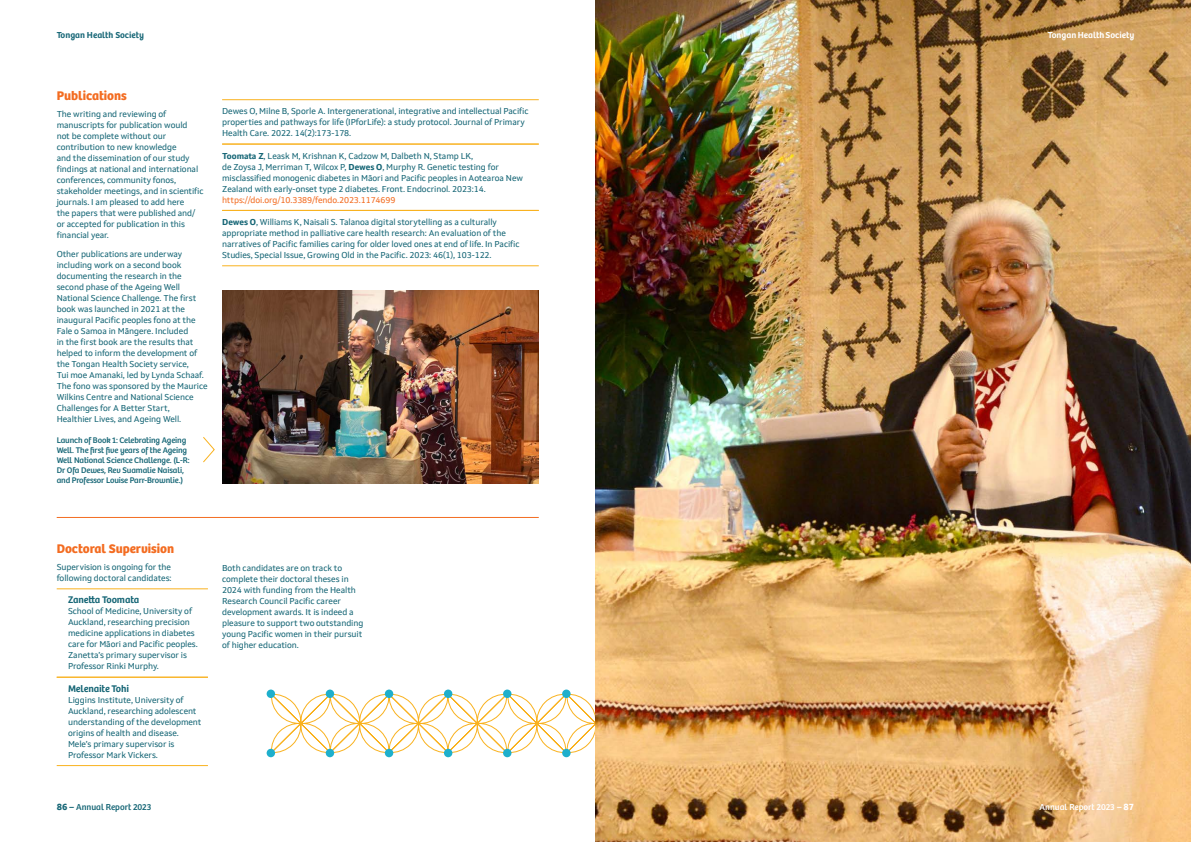
<style>
.page{position:relative;width:1191px;height:842px;background:#fff}
.page>*{position:absolute;margin:0;border:0;box-sizing:border-box;transform-origin:0 0}
.Body_Text_8_5{font:700 13px "Bree";letter-spacing:-.005em;color:#f36c21}
.t1{font:600 10px "Bree";letter-spacing:-.01em;color:#166676}
.t2{font:600 9px "Bree";color:#fff}
.t3{font:9px "Bree";color:#fff}
.t4{font:600 9px "Bree";color:#166676}
.t5{font:9px "Bree";color:#166676}
.Body_Text_8_5-2{font:8.5px/11px "Setimo";letter-spacing:-.01em;color:#166676}
.Body_8_5_lines{font:8.5px/11px "Setimo";letter-spacing:-.01em;color:#166676}
.Photo_Label_-_Regular{font:8.5px/10px "Bree";letter-spacing:-.01em;color:#166676}
.s1{color:#125d6d}
.s2{font-weight:700}
.s3{color:#f36c21}
.s4{font-family:"Setimo";font-weight:700}
</style>
<div class="page">
<svg style="left:562px;top:689px;width:8px;height:9px"></svg>
<svg style="left:270px;top:692px;width:325px;height:63px"></svg>
<div style="left:503px;top:749px;width:8px;height:8px;background:#1eafcc;border-radius:50%"></div>
<div style="left:444px;top:749px;width:8px;height:8px;background:#1eafcc;border-radius:50%"></div>
<div style="left:385px;top:749px;width:8px;height:8px;background:#1eafcc;border-radius:50%"></div>
<div style="left:326px;top:749px;width:8px;height:8px;background:#1eafcc;border-radius:50%"></div>
<div style="left:267px;top:749px;width:8px;height:8px;background:#1eafcc;border-radius:50%"></div>
<div style="left:503px;top:689px;width:8px;height:9px;background:#1eafcc;border-radius:50%"></div>
<div style="left:444px;top:689px;width:8px;height:9px;background:#1eafcc;border-radius:50%"></div>
<div style="left:385px;top:689px;width:8px;height:9px;background:#1eafcc;border-radius:50%"></div>
<div style="left:326px;top:689px;width:8px;height:9px;background:#1eafcc;border-radius:50%"></div>
<div style="left:267px;top:689px;width:8px;height:9px;background:#1eafcc;border-radius:50%"></div>
<img style="left:222px;top:291px;width:317px;height:192px">
<svg style="left:203px;top:437px;width:12px;height:26px"></svg>
<hr style="left:57px;top:588px;width:151px;height:1px;background:#f9b21f">
<hr style="left:57px;top:677px;width:151px;height:1px;background:#f9b21f">
<hr style="left:57px;top:765px;width:151px;height:1px;background:#f9b21f">
<hr style="left:222px;top:99px;width:317px;height:1px;background:#f9b21f">
<hr style="left:222px;top:144px;width:317px;height:1px;background:#f9b21f">
<hr style="left:222px;top:210px;width:317px;height:1px;background:#f9b21f">
<hr style="left:222px;top:265px;width:317px;height:1px;background:#f9b21f">
<hr style="left:57px;top:517px;width:482px;height:1px;background:#f36c21">
<img style="left:595px;top:0;width:596px;height:842px">
<p class="t4" style="left:57px;top:30px;width:89px">Tongan Health Society</p>
<p class="Body_Text_8_5" style="left:57px;top:85px;width:72px">Publications</p>
<p class="Body_Text_8_5-2" style="left:57px;top:108px;width:148px">The writing and reviewing of manuscripts for publication would<br>not be complete without our contribution to new knowledge<br>and the dissemination of our study findings at national and international conferences, community fonos, stakeholder meetings, and in scientific journals. I am pleased to add here<br>the papers that were published and/ or accepted for publication in this financial year.</p>
<p class="Body_Text_8_5-2" style="left:57px;top:248px;width:152px">Other publications are underway including work on a second book documenting the research in the second phase of the Ageing Well National Science Challenge. The first book was launched in 2021 at the inaugural Pacific peoples fono at the Fale o Samoa in M<span class="s1">ā</span>ngere. Included<br>in the first book are the results that helped to inform the development of the Tongan Health Society service,<br>Tui moe Amanaki, led by Lynda Schaaf.<br>The fono was sponsored by the Maurice Wilkins Centre and National Science Challenges for A Better Start, Healthier Lives, and Ageing Well.</p>
<p class="Photo_Label_-_Regular" style="left:57px;top:435px;width:134px">Launch of Book 1: Celebrating Ageing Well. The first five years of the Ageing Well National Science Challenge. (L-R:<br>Dr Ofa Dewes, Rev Suamalie Naisali, and Professor Louise Parr-Brownlie.)</p>
<p class="Body_8_5_lines" style="left:222px;top:106px;width:308px">Dewes O, Milne B, Sporle A. Intergenerational, integrative and intellectual Pacific properties and pathways for life (IPforLife): a study protocol. Journal of Primary<br>Health Care. 2022. 14(2):173-178.</p>
<p class="Body_8_5_lines" style="left:222px;top:150px;width:302px"><span class="s2">Toomata Z</span>, Leask M, Krishnan K, Cadzow M, Dalbeth N, Stamp LK,<br>de Zoysa J, Merriman T, Wilcox P, <span class="s2">Dewes O</span>, Murphy R. Genetic testing for misclassified monogenic diabetes in Māori and Pacific peoples in Aotearoa New Zealand with early-onset type 2 diabetes. Front. Endocrinol. 2023:14. <span class="s3">https://doi.org/10.3389/fendo.2023.1174699</span></p>
<p class="Body_8_5_lines" style="left:222px;top:216px;width:299px"><span class="s2">Dewes O</span>, Williams K, Naisali S. Talanoa digital storytelling as a culturally appropriate method in palliative care health research: An evaluation of the narratives of Pacific families caring for older loved ones at end of life. In Pacific Studies, Special Issue, Growing Old in the Pacific. 2023: 46(1), 103-122.</p>
<p class="Body_Text_8_5" style="left:57px;top:539px;width:119px">Doctoral Supervision</p>
<p class="Body_Text_8_5-2" style="left:57px;top:561px;width:116px">Supervision is ongoing for the following doctoral candidates:</p>
<p class="t1" style="left:68px;top:594px;width:73px">Zanetta Toomata</p>
<p class="Body_Text_8_5-2" style="left:68px;top:606px;width:131px">School of Medicine, University of<br>Auckland, researching precision medicine applications in diabetes care for Māori and Pacific peoples.<br>Zanetta’s primary supervisor is<br>Professor Rinki Murphy.</p>
<p class="t1" style="left:68px;top:682px;width:62px">Melenaite Tohi</p>
<p class="Body_Text_8_5-2" style="left:68px;top:694px;width:135px">Liggins Institute, University of<br>Auckland, researching adolescent understanding of the development origins of health and disease.<br>Mele’s primary supervisor is<br>Professor Mark Vickers.</p>
<p class="t5" style="left:57px;top:802px;width:96px"><span class="s4">86 –</span> Annual Report 2023</p>
<p class="Body_Text_8_5-2" style="left:222px;top:562px;width:143px">Both candidates are on track to complete their doctoral theses in<br>2024 with funding from the Health<br>Research Council Pacific career development awards. It is indeed a pleasure to support two outstanding young Pacific women in their pursuit of higher education.</p>
<p class="t2" style="left:1047px;top:30px;width:88px">Tongan Health Society</p>
<p class="t3" style="left:1039px;top:802px;width:96px">Annual Report 2023 <span class="s4">– 87</span></p>
</div>
